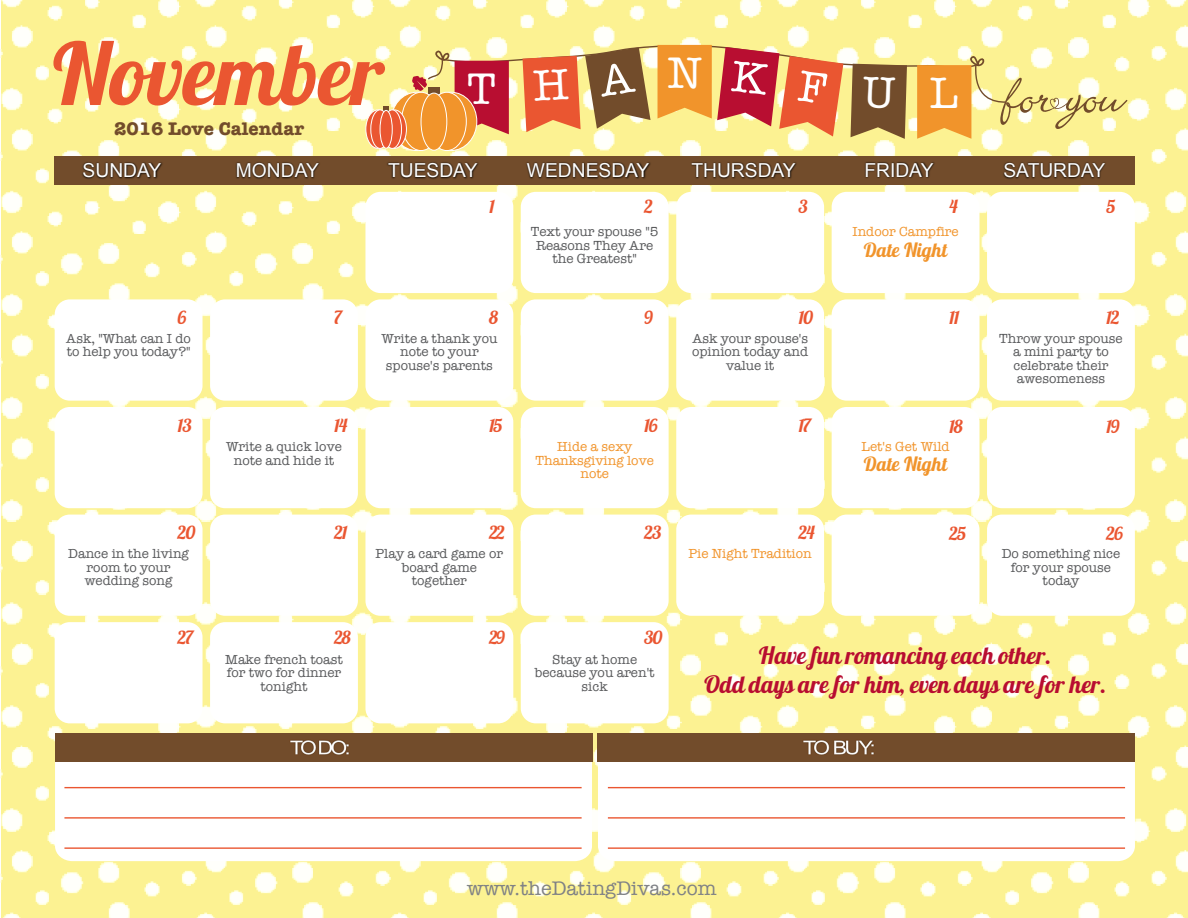
<style>
.page{position:relative;width:1188px;height:918px;background:#fff}
.page>*{position:absolute;margin:0;border:0;box-sizing:border-box;transform-origin:0 0}
.t1{font:85.8px "Lobster 1.4";color:#ea5631}
.t2{font:45.3px "American Typewriter";color:#fff}
.t3{font:23.85px/28.7px "Lobster 1.4";color:#b80d31;text-align:center}
.t4{font:20.25px "American Typewriter";color:#808285}
.t5{font:19.5px "Lobster 1.4";color:#f1942b}
.t6{font:19.2px "Arial";color:#fff}
.t7{font:700 18.75px "American Typewriter";color:#724c2b}
.t8{font:18px "Lobster 1.4";letter-spacing:-.06em;color:#ea5631}
.t9{font:13.5px/13.5px "American Typewriter";color:#58595b;text-align:center}
.t10{font:13.5px/13.5px "American Typewriter";color:#f1942b;text-align:center}
</style>
<div class="page">
<img style="left:0;top:0;width:1187px;height:918px">
<div style="left:55px;top:156px;width:1080px;height:29px;background:#724c2b"></div>
<svg style="left:55px;top:762px;width:537px;height:99px"></svg>
<svg style="left:598px;top:762px;width:537px;height:99px"></svg>
<div style="left:55px;top:733px;width:537px;height:29px;background:#724c2b"></div>
<div style="left:598px;top:733px;width:537px;height:29px;background:#724c2b"></div>
<hr style="left:64px;top:787px;width:518px;height:1px;background:#ea5631">
<hr style="left:64px;top:817px;width:518px;height:2px;background:#ea5631">
<hr style="left:64px;top:847px;width:518px;height:2px;background:#ea5631">
<hr style="left:608px;top:787px;width:517px;height:1px;background:#ea5631">
<hr style="left:608px;top:817px;width:517px;height:2px;background:#ea5631">
<hr style="left:608px;top:847px;width:517px;height:2px;background:#ea5631">
<div style="left:55px;top:299px;width:148px;height:102px;background:#fff;border-radius:15px"></div>
<div style="left:55px;top:407px;width:148px;height:101px;background:#fff;border-radius:15px"></div>
<div style="left:55px;top:515px;width:148px;height:101px;background:#fff;border-radius:15px"></div>
<div style="left:55px;top:622px;width:148px;height:101px;background:#fff;border-radius:15px"></div>
<div style="left:210px;top:299px;width:148px;height:102px;background:#fff;border-radius:15px"></div>
<div style="left:210px;top:407px;width:148px;height:101px;background:#fff;border-radius:15px"></div>
<div style="left:210px;top:515px;width:148px;height:101px;background:#fff;border-radius:15px"></div>
<div style="left:210px;top:622px;width:148px;height:101px;background:#fff;border-radius:15px"></div>
<div style="left:365px;top:192px;width:148px;height:101px;background:#fff;border-radius:15px"></div>
<div style="left:365px;top:299px;width:148px;height:102px;background:#fff;border-radius:15px"></div>
<div style="left:365px;top:407px;width:148px;height:101px;background:#fff;border-radius:15px"></div>
<div style="left:365px;top:515px;width:148px;height:101px;background:#fff;border-radius:15px"></div>
<div style="left:365px;top:622px;width:148px;height:101px;background:#fff;border-radius:15px"></div>
<div style="left:521px;top:192px;width:148px;height:101px;background:#fff;border-radius:15px"></div>
<div style="left:521px;top:299px;width:148px;height:102px;background:#fff;border-radius:15px"></div>
<div style="left:521px;top:407px;width:148px;height:101px;background:#fff;border-radius:15px"></div>
<div style="left:521px;top:515px;width:148px;height:101px;background:#fff;border-radius:15px"></div>
<div style="left:521px;top:622px;width:148px;height:101px;background:#fff;border-radius:15px"></div>
<div style="left:676px;top:192px;width:148px;height:101px;background:#fff;border-radius:15px"></div>
<div style="left:676px;top:299px;width:148px;height:102px;background:#fff;border-radius:15px"></div>
<div style="left:676px;top:407px;width:148px;height:101px;background:#fff;border-radius:15px"></div>
<div style="left:676px;top:515px;width:148px;height:101px;background:#fff;border-radius:15px"></div>
<div style="left:832px;top:192px;width:148px;height:101px;background:#fff;border-radius:15px"></div>
<div style="left:832px;top:299px;width:148px;height:102px;background:#fff;border-radius:15px"></div>
<div style="left:832px;top:407px;width:148px;height:101px;background:#fff;border-radius:15px"></div>
<div style="left:832px;top:515px;width:148px;height:101px;background:#fff;border-radius:15px"></div>
<div style="left:987px;top:192px;width:148px;height:101px;background:#fff;border-radius:15px"></div>
<div style="left:987px;top:299px;width:148px;height:102px;background:#fff;border-radius:15px"></div>
<div style="left:987px;top:407px;width:148px;height:101px;background:#fff;border-radius:15px"></div>
<div style="left:987px;top:515px;width:148px;height:101px;background:#fff;border-radius:15px"></div>
<img style="left:290px;top:740px;width:59px;height:15px">
<img style="left:803px;top:740px;width:71px;height:15px">
<img style="left:82px;top:162px;width:81px;height:17px">
<img style="left:236px;top:162px;width:84px;height:17px">
<img style="left:387px;top:162px;width:92px;height:17px">
<img style="left:526px;top:162px;width:125px;height:17px">
<img style="left:691px;top:162px;width:106px;height:17px">
<img style="left:865px;top:162px;width:70px;height:16px">
<img style="left:1003px;top:162px;width:103px;height:17px">
<svg style="left:365px;top:43px;width:762px;height:108px;background:#e4b271"></svg>
<h1 class="t1" style="left:53px;top:45px;width:333px">November</h1>
<h3 class="t7" style="left:114px;top:122px;width:191px">2016 Love Calendar</h3>
<h2 class="t2" style="left:467px;top:72px;width:30px">T</h2>
<h2 class="t2" style="left:667px;top:57px;width:36px">N</h2>
<h2 class="t2" style="left:930px;top:77px;width:30px">L</h2>
<h3 class="t6" style="left:83px;top:163px;width:80px">SUNDAY</h3>
<h3 class="t6" style="left:236px;top:163px;width:85px">MONDAY</h3>
<h3 class="t6" style="left:388px;top:163px;width:91px">TUESDAY</h3>
<h3 class="t6" style="left:527px;top:163px;width:124px">WEDNESDAY</h3>
<h3 class="t6" style="left:691px;top:163px;width:106px">THURSDAY</h3>
<h3 class="t6" style="left:864px;top:163px;width:71px">FRIDAY</h3>
<h3 class="t6" style="left:1003px;top:163px;width:103px">SATURDAY</h3>
<h3 class="t8" style="left:489px;top:201px;width:7px">1</h3>
<h3 class="t8" style="left:644px;top:201px;width:10px">2</h3>
<h3 class="t8" style="left:799px;top:201px;width:11px">3</h3>
<h3 class="t8" style="left:949px;top:201px;width:10px">4</h3>
<h3 class="t8" style="left:1106px;top:201px;width:11px">5</h3>
<p class="t9" style="left:531px;top:226px;width:129px">Text your spouse "5<br>Reasons They Are the Greatest"</p>
<p class="t10" style="left:853px;top:226px;width:108px">Indoor Campfire</p>
<h3 class="t5" style="left:864px;top:244px;width:85px">Date Night</h3>
<h3 class="t8" style="left:177px;top:311px;width:10px">6</h3>
<h3 class="t8" style="left:334px;top:311px;width:10px">7</h3>
<h3 class="t8" style="left:489px;top:311px;width:10px">8</h3>
<h3 class="t8" style="left:644px;top:311px;width:10px">9</h3>
<h3 class="t8" style="left:799px;top:311px;width:16px">10</h3>
<h3 class="t8" style="left:949px;top:311px;width:12px">11</h3>
<h3 class="t8" style="left:1106px;top:311px;width:15px">12</h3>
<p class="t9" style="left:66px;top:332px;width:126px;text-align:left">Ask, "What can I do to help you today?"</p>
<p class="t9" style="left:381px;top:332px;width:118px">Write a thank you note to your spouse's parents</p>
<p class="t9" style="left:692px;top:332px;width:118px">Ask your spouse's opinion today and value it</p>
<p class="t9" style="left:999px;top:332px;width:125px">Throw your spouse a mini party to celebrate their awesomeness</p>
<h3 class="t8" style="left:177px;top:420px;width:16px">13</h3>
<h3 class="t8" style="left:334px;top:420px;width:15px">14</h3>
<h3 class="t8" style="left:489px;top:420px;width:15px">15</h3>
<h3 class="t8" style="left:644px;top:420px;width:15px">16</h3>
<h3 class="t8" style="left:799px;top:420px;width:14px">17</h3>
<h3 class="t8" style="left:949px;top:421px;width:15px">18</h3>
<h3 class="t8" style="left:1106px;top:421px;width:15px">19</h3>
<p class="t9" style="left:226px;top:441px;width:117px">Write a quick love note and hide it</p>
<p class="t10" style="left:536px;top:441px;width:120px">Hide a sexy<br>Thanksgiving love note</p>
<p class="t10" style="left:862px;top:441px;width:90px">Let's Get Wild</p>
<h3 class="t5" style="left:864px;top:458px;width:85px">Date Night</h3>
<h3 class="t8" style="left:177px;top:526px;width:20px">20</h3>
<h3 class="t8" style="left:334px;top:526px;width:15px">21</h3>
<h3 class="t8" style="left:489px;top:526px;width:18px">22</h3>
<h3 class="t8" style="left:644px;top:526px;width:19px">23</h3>
<h3 class="t8" style="left:799px;top:526px;width:18px">24</h3>
<h3 class="t8" style="left:949px;top:528px;width:19px">25</h3>
<h3 class="t8" style="left:1106px;top:528px;width:18px">26</h3>
<p class="t9" style="left:68px;top:548px;width:122px">Dance in the living room to your wedding song</p>
<p class="t9" style="left:376px;top:548px;width:129px">Play a card game or board game together</p>
<p class="t10" style="left:689px;top:548px;width:125px">Pie Night Tradition</p>
<p class="t9" style="left:1002px;top:548px;width:120px">Do something nice for your spouse today</p>
<h3 class="t8" style="left:177px;top:632px;width:18px">27</h3>
<h3 class="t8" style="left:334px;top:632px;width:18px">28</h3>
<h3 class="t8" style="left:489px;top:632px;width:18px">29</h3>
<h3 class="t8" style="left:644px;top:632px;width:20px">30</h3>
<p class="t9" style="left:225px;top:654px;width:119px">Make french toast for two for dinner tonight</p>
<p class="t9" style="left:535px;top:654px;width:121px">Stay at home because you aren't sick</p>
<h3 class="t3" style="left:704px;top:645px;width:404px">Have fun romancing each other.<br>Odd days are for him, even days are for her.</h3>
<h3 class="t4" style="left:467px;top:881px;width:251px">www.theDatingDivas.com</h3>
</div>
